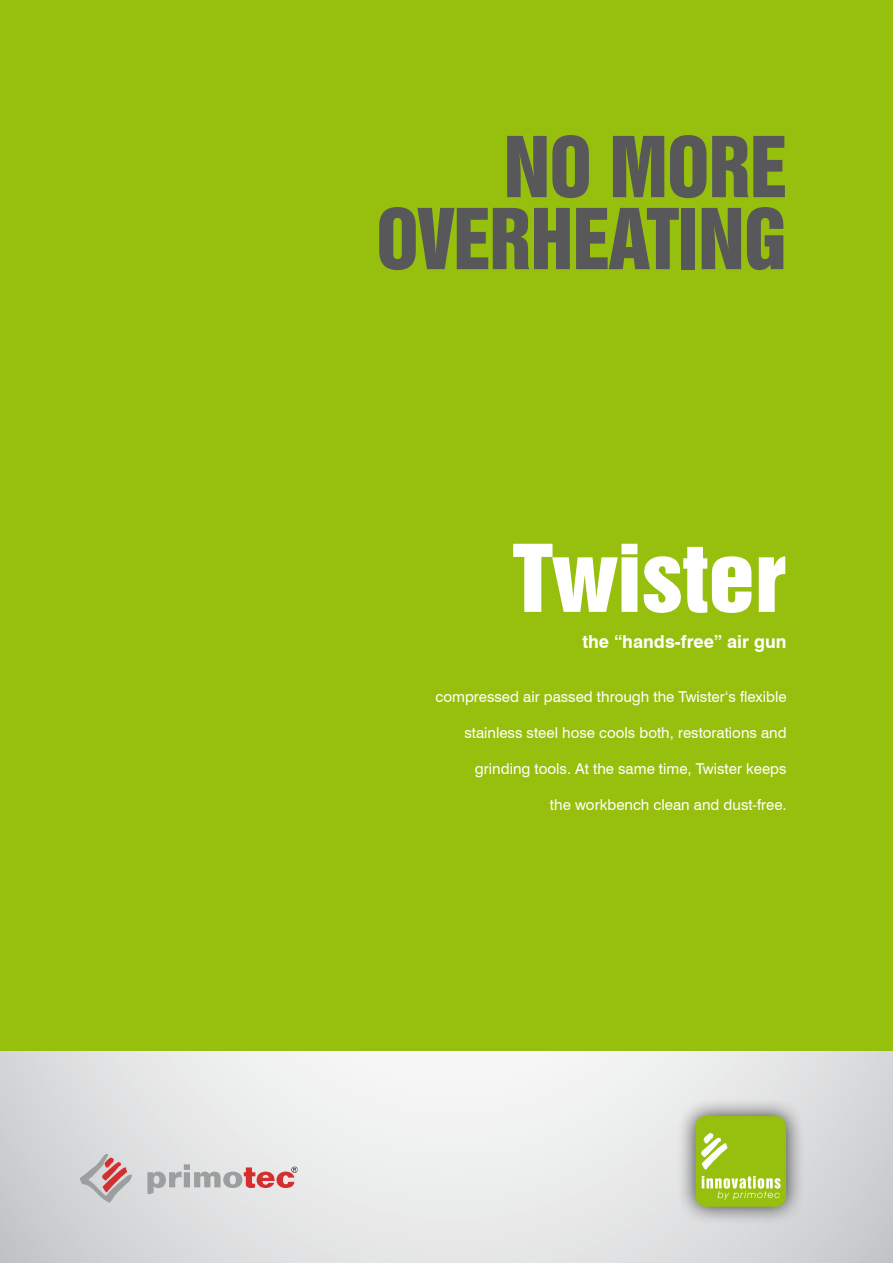
<style>
.page{position:relative;width:893px;height:1263px;background:#fff}
.page>*{position:absolute;margin:0;border:0;box-sizing:border-box;transform-origin:0 0}
.t1{font:85.05px "Swiss 921 BT Regular A";color:#fff;scale:1.11 1}
.t2{font:76.5px/72px "Swiss 921 BT Regular A";letter-spacing:-.01em;color:#58585a;text-align:right}
.t3{font:700 18px "Swiss 721 BT";color:#fff}
.t4{font:15px "Swiss 721 BT";color:#fff}
</style>
<div class="page">
<svg style="left:1px;top:1050px;width:892px;height:213px"></svg>
<hr style="left:0;top:0;width:1px;height:1263px;background:#cacccd">
<div style="left:0;top:0;width:893px;height:1050px;background:#97bf0d"></div>
<svg style="left:79px;top:1153px;width:54px;height:50px;background:#cbb6b7"></svg>
<svg style="left:147px;top:1164px;width:151px;height:30px;background:#d0bebf"></svg>
<div style="left:677px;top:1097px;width:128px;height:128px;background:#000;opacity:.77"></div>
<svg style="left:695px;top:1116px;width:91px;height:91px;background:#a3c52d"></svg>
<h2 class="t2" style="left:376px;top:130px;width:412px">NO MORE<br>OVERHEATING</h2>
<h1 class="t1" style="left:513px;top:523px;width:248px">Twister</h1>
<p class="t3" style="left:582px;top:631px;width:206px">the “hands-free” air gun</p>
<p class="t4" style="left:436px;top:688px;width:353px">compressed air passed through the Twister‘s flexible</p>
<p class="t4" style="left:464px;top:724px;width:324px">stainless steel hose cools both, restorations and</p>
<p class="t4" style="left:475px;top:760px;width:313px">grinding tools. At the same time, Twister keeps</p>
<p class="t4" style="left:550px;top:796px;width:238px">the workbench clean and dust-free.</p>
</div>
